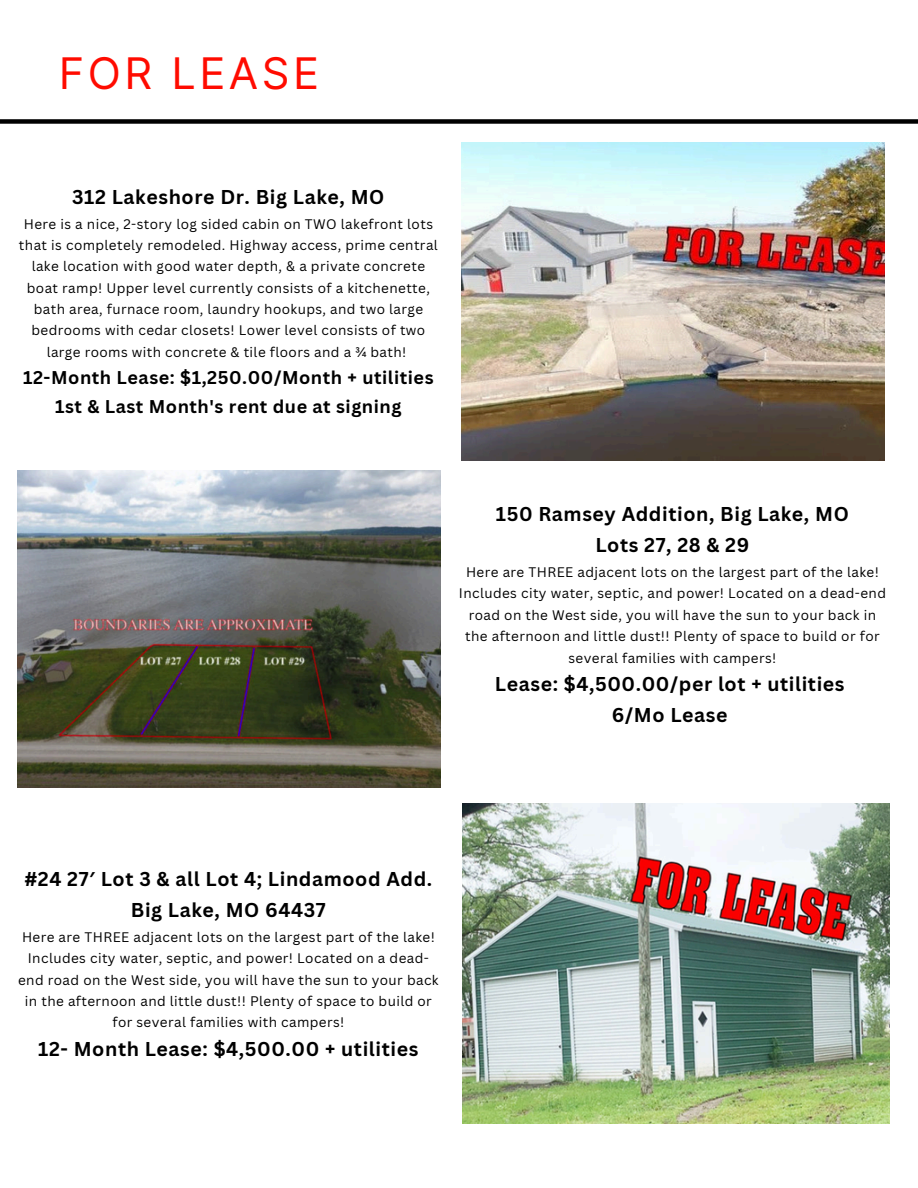
<style>
.page{position:relative;width:918px;height:1188px;background:#fff}
.page>*{position:absolute;margin:0;border:0;box-sizing:border-box;transform-origin:0 0}
.t1{font:43.5px "Inter";letter-spacing:.08em;color:#ff0b00}
.t2{font:700 19.5px/31.5px "Canva Sans";letter-spacing:.03em;color:#000;text-align:center}
.t3{font:700 18px "Canva Sans";letter-spacing:.03em;color:#000}
.t4{font:13.5px/21.3px "Canva Sans";letter-spacing:.03em;color:#000;text-align:center}
.s1{font-family:"Noto Sans"}
</style>
<div class="page">
<div style="left:0;top:119px;width:918px;height:5px;background:#000"></div>
<img style="left:463px;top:804px;width:426px;height:319px">
<img style="left:461px;top:143px;width:423px;height:317px">
<img style="left:17px;top:470px;width:423px;height:317px">
<p class="t1" style="left:59px;top:47px;width:262px">FOR LEASE</p>
<p class="t2" style="left:72px;top:180px;width:314px">312 Lakeshore Dr. Big Lake, MO</p>
<p class="t4" style="left:19px;top:213px;width:420px">Here is a nice, 2-story log sided cabin on TWO lakefront lots that is completely remodeled. Highway access, prime central lake location with good water depth, &amp; a private concrete boat ramp! Upper level currently consists of a kitchenette, bath area, furnace room, laundry hookups, and two large bedrooms with cedar closets! Lower level consists of two large rooms with concrete &amp; tile floors and a ¾ bath!</p>
<p class="t3" style="left:23px;top:365px;width:412px">12-Month Lease: $1,250.00/Month + utilities</p>
<p class="t3" style="left:55px;top:394px;width:348px">1st &amp; Last Month's rent due at signing</p>
<p class="t2" style="left:496px;top:497px;width:355px">150 Ramsey Addition, Big Lake, MO</p>
<p class="t2" style="left:595px;top:529px;width:155px">Lots 27, 28 &amp; 29</p>
<p class="t4" style="left:459px;top:561px;width:429px">Here are THREE adjacent lots on the largest part of the lake!<br>Includes city water, septic, and power! Located on a dead-end road on the West side, you will have the sun to your back in the afternoon and little dust!! Plenty of space to build or for several families with campers!</p>
<p class="t2" style="left:495px;top:667px;width:351px">Lease: $4,500.00/per lot + utilities</p>
<p class="t2" style="left:612px;top:699px;width:117px">6/Mo Lease</p>
<p class="t2" style="left:24px;top:862px;width:409px">#24 27<span class="s1">′</span> Lot 3 &amp; all Lot 4; Lindamood Add.<br>Big Lake, MO 64437</p>
<p class="t4" style="left:18px;top:926px;width:422px">Here are THREE adjacent lots on the largest part of the lake!<br>Includes city water, septic, and power! Located on a dead&shy;end road on the West side, you will have the sun to your back in the afternoon and little dust!! Plenty of space to build or for several families with campers!</p>
<p class="t2" style="left:38px;top:1032px;width:382px">12- Month Lease: $4,500.00 + utilities</p>
</div>
